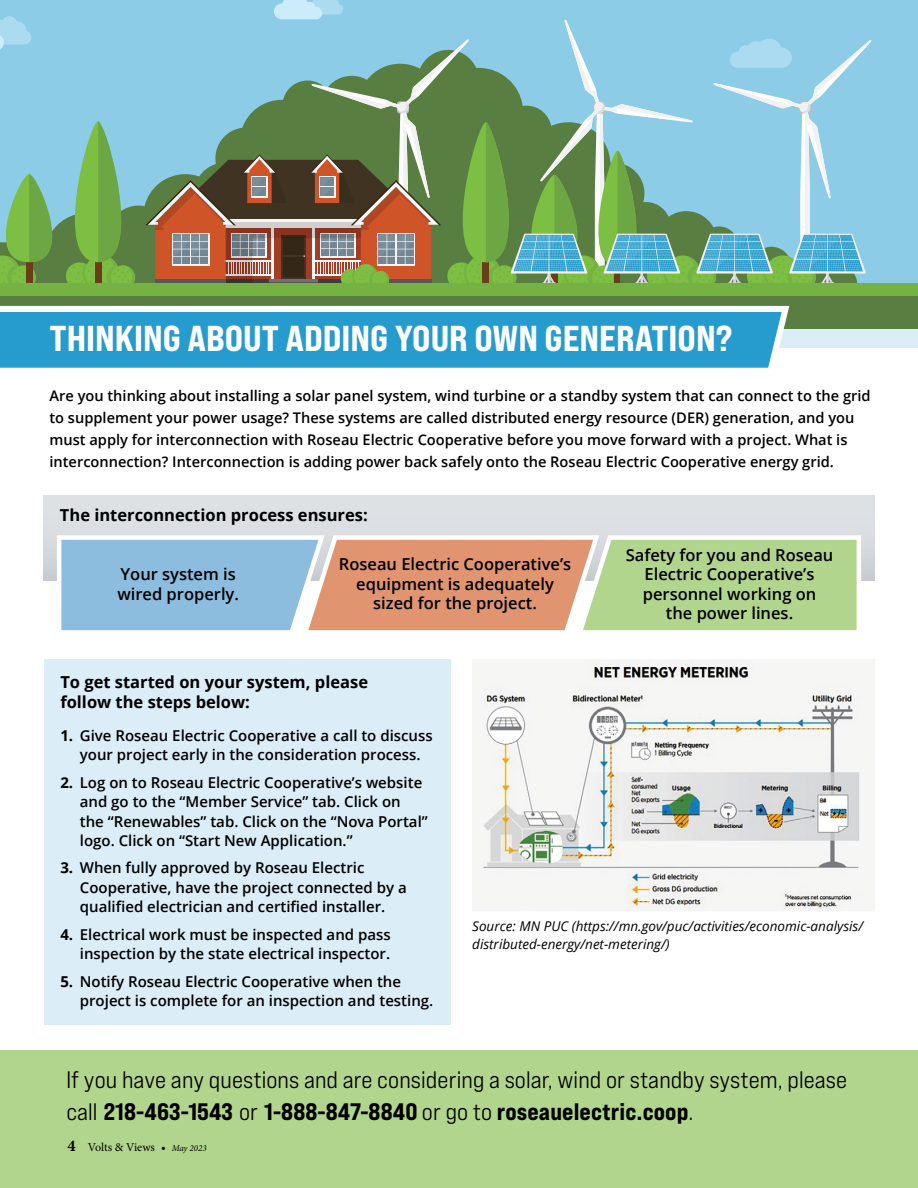
<style>
.page{position:relative;width:918px;height:1188px;background:#fff}
.page>*{position:absolute;margin:0;border:0;box-sizing:border-box;transform-origin:0 0}
.t1{font:36px "Bebas Neue Pro Exp Eb";color:#fff}
.t2{font:23.85px "Bebas Neue Pro Exp Md";letter-spacing:.005em;color:#000}
.t3{font:23.85px "Bebas Neue Pro Exp Eb";letter-spacing:.005em;color:#000}
.t4{font:600 16.5px/19.5px "Open Sans";color:#000;text-align:center}
.t5{font:700 16.5px/19.5px "Open Sans";color:#000}
.t6{font:600 15px/19.5px "Open Sans";color:#000}
.t7{font:600 14.7px/21.8px "Open Sans";color:#000}
.t8{font:italic 13.5px/18px "Open Sans";color:#000}
.t9{font:12px "Minion Pro";color:#000}
.s1{font-weight:700}
.s2{font-family:"Bebas Neue Pro Exp Md"}
.s3{font-weight:700;font-size:16.5px}
.s4{font-style:italic;font-size:9px}
</style>
<div class="page">
<div style="left:0;top:1051px;width:918px;height:137px;background:#b2d58d"></div>
<div style="left:0;top:0;width:918px;height:339px;background:#8ccce7"></div>
<svg style="left:0;top:0;width:871px;height:283px"></svg>
<div style="left:0;top:289px;width:918px;height:50px;background:#587f41"></div>
<div style="left:0;top:283px;width:918px;height:12px;background:#74b343"></div>
<div style="left:711px;top:329px;width:207px;height:19px;background:#dbedf6"></div>
<svg style="left:0;top:305px;width:790px;height:63px"></svg>
<div style="left:44px;top:660px;width:406px;height:365px;background:#dbedf6"></div>
<div style="left:44px;top:496px;width:830px;height:84px;background:#dde0e4"></div>
<svg style="left:55px;top:535px;width:808px;height:96px"></svg>
<img style="left:472px;top:659px;width:402px;height:252px">
<h1 class="t1" style="left:50px;top:316px;width:684px">THINKING ABOUT ADDING YOUR OWN GENERATION?</h1>
<p class="t7" style="left:50px;top:385px;width:823px">Are you thinking about installing a solar panel system, wind turbine or a standby system that can connect to the grid to supplement your power usage? These systems are called distributed energy resource (DER) generation, and you must apply for interconnection with Roseau Electric Cooperative before you move forward with a project. What is interconnection? Interconnection is adding power back safely onto the Roseau Electric Cooperative energy grid.</p>
<p class="t5" style="left:60px;top:505px;width:309px">The interconnection process ensures:</p>
<p class="t4" style="left:117px;top:564px;width:123px;text-align:left">Your system is wired properly.</p>
<p class="t4" style="left:339px;top:554px;width:234px">Roseau Electric Cooperative’s equipment is adequately sized for the project.</p>
<p class="t4" style="left:626px;top:545px;width:209px">Safety for you and Roseau<br>Electric Cooperative’s personnel working on<br>the power lines.</p>
<p class="t5" style="left:60px;top:672px;width:309px">To get started on your system, please follow the steps below:</p>
<p class="t6" style="left:60px;top:725px;width:374px;text-align:center"><span class="s1">1.</span> Give Roseau Electric Cooperative a call to discuss your project early in the consideration process.</p>
<p class="t6" style="left:80px;top:772px;width:349px;text-indent:-20px"><span class="s1">2.</span> Log on to Roseau Electric Cooperative’s website and go to the “Member Service” tab. Click on the “Renewables” tab. Click on the “Nova Portal” logo. Click on “Start New Application.”</p>
<p class="t6" style="left:80px;top:858px;width:328px;text-indent:-20px"><span class="s1">3.</span> When fully approved by Roseau Electric<br>Cooperative, have the project connected by a qualified electrician and certified installer.</p>
<p class="t6" style="left:60px;top:924px;width:332px;text-align:right"><span class="s1">4.</span> Electrical work must be inspected and pass inspection by the state electrical inspector.</p>
<p class="t6" style="left:80px;top:971px;width:355px;text-indent:-20px"><span class="s1">5.</span> Notify Roseau Electric Cooperative when the project is complete for an inspection and testing.</p>
<p class="t8" style="left:472px;top:916px;width:392px">Source: MN PUC (https://mn.gov/puc/activities/economic-analysis/ distributed-energy/net-metering/)</p>
<h2 class="t2" style="left:66px;top:1065px;width:782px">If you have any questions and are considering a solar, wind or standby system, please</h2>
<h2 class="t3" style="left:66px;top:1096px;width:629px"><span class="s2">call</span> 218-463-1543 <span class="s2">or</span> 1-888-847-8840 <span class="s2">or go to</span> roseauelectric.coop<span class="s2">.</span></h2>
<p class="t9" style="left:68px;top:1140px;width:141px"><span class="s3">4</span> Volts &amp; Views • <span class="s4">May 2023</span></p>
</div>
